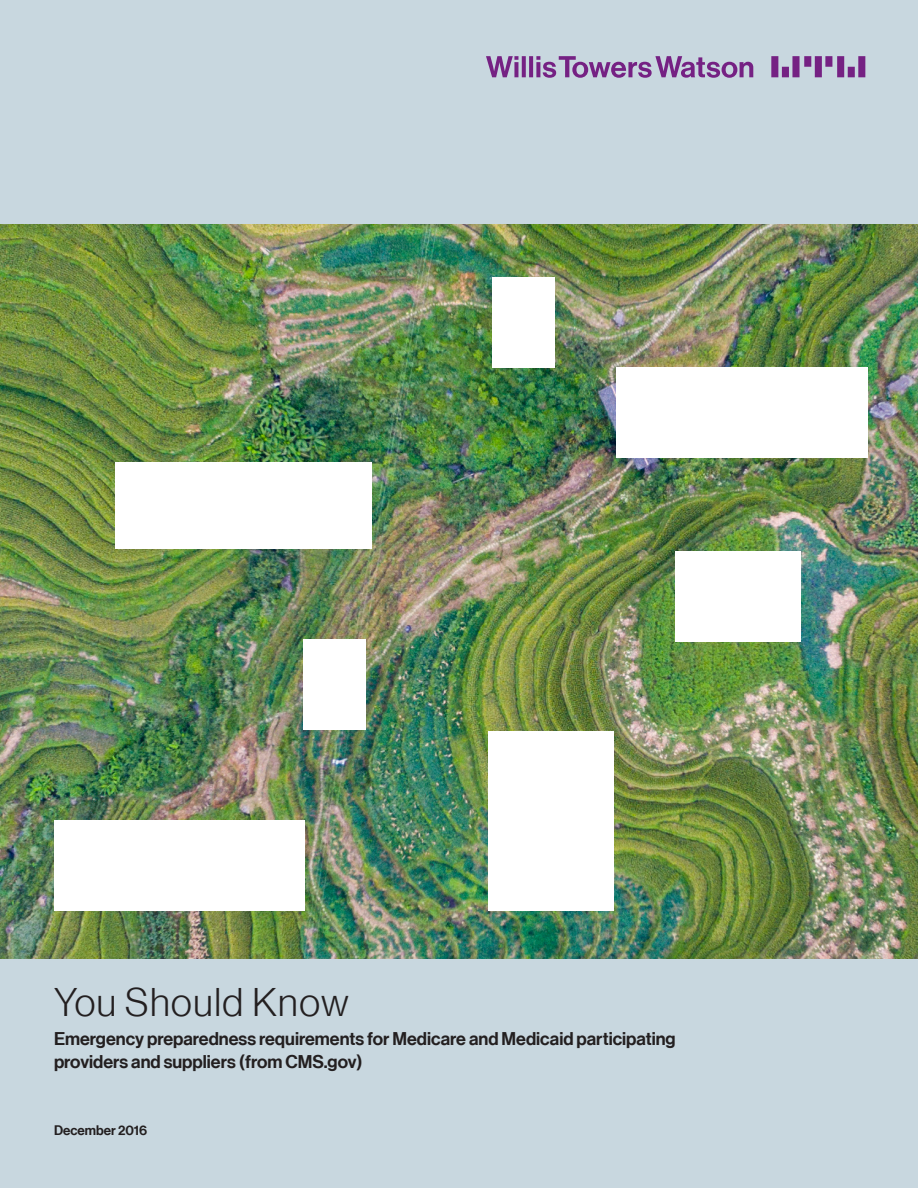
<style>
.page{position:relative;width:918px;height:1188px;background:#c8d7df}
.page>*{position:absolute;margin:0;border:0;box-sizing:border-box;transform-origin:0 0}
.TOC_Level1{font:39px "N Haas Grotesk DS Pro 45 Lt";letter-spacing:.04em;color:#231f20}
.TOC_Level1-2{font:18px/22.5px "N Haas Grotesk DS Pro 65 Md";color:#231f20}
.Body_text_black{font:13.5px "N Haas Grotesk DS Pro 65 Md";color:#231f20}
</style>
<div class="page">
<img style="left:0;top:224px;width:918px;height:734px">
<svg style="left:486px;top:56px;width:379px;height:22px"></svg>
<div style="left:54px;top:820px;width:251px;height:91px;background:#fff"></div>
<div style="left:675px;top:552px;width:126px;height:90px;background:#fff"></div>
<div style="left:492px;top:277px;width:63px;height:91px;background:#fff"></div>
<div style="left:115px;top:462px;width:257px;height:86px;background:#fff"></div>
<div style="left:303px;top:639px;width:63px;height:91px;background:#fff"></div>
<div style="left:616px;top:367px;width:252px;height:91px;background:#fff"></div>
<div style="left:489px;top:732px;width:125px;height:179px;background:#fff"></div>
<p class="TOC_Level1" style="left:54px;top:981px;width:296px">You Should Know</p>
<p class="TOC_Level1-2" style="left:54px;top:1028px;width:623px">Emergency preparedness requirements for Medicare and Medicaid participating providers and suppliers (from CMS.gov)</p>
<p class="Body_text_black" style="left:54px;top:1123px;width:95px">December 2016</p>
</div>
